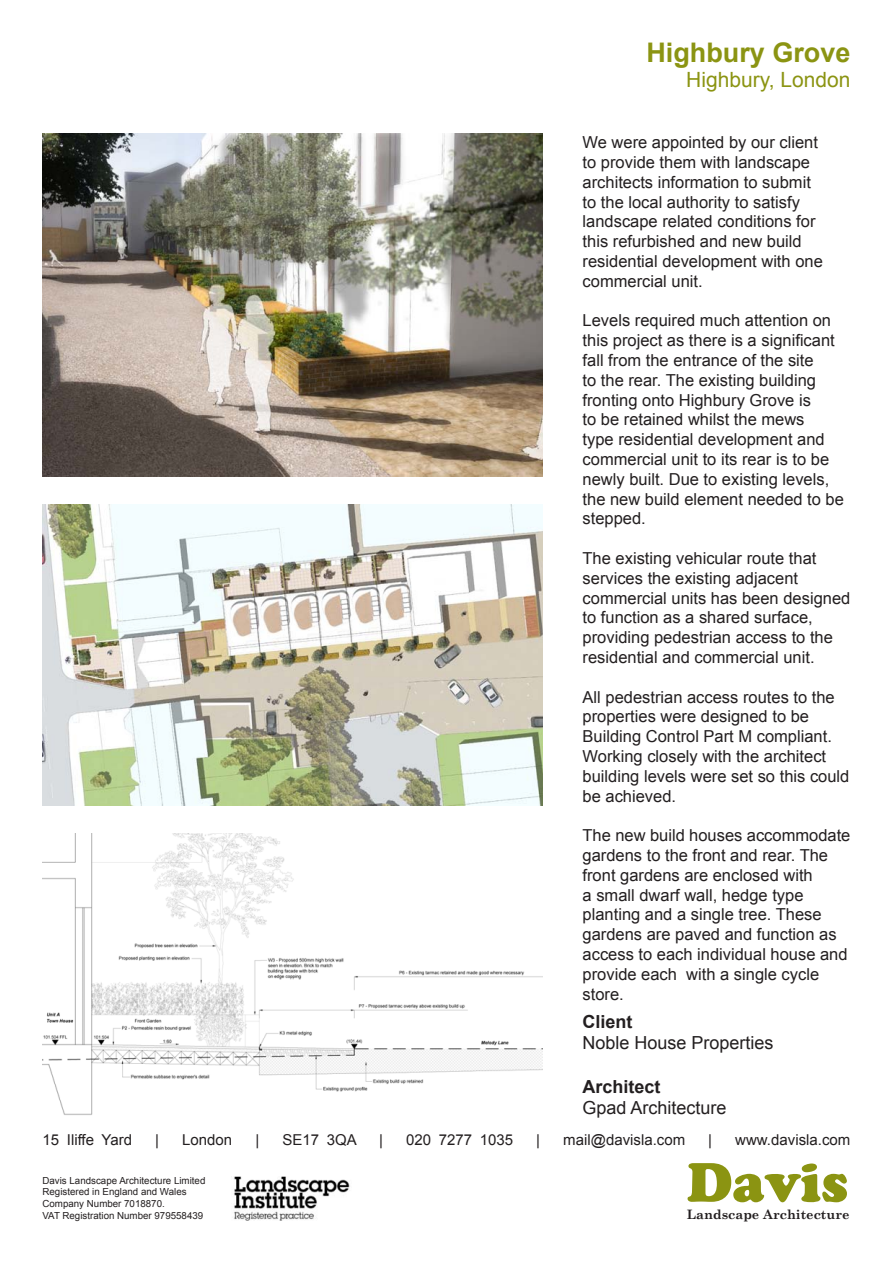
<style>
.page{position:relative;width:893px;height:1263px;background:#fff}
.page>*{position:absolute;margin:0;border:0;box-sizing:border-box;transform-origin:0 0}
.t1{font:54.3px "Cooper Black Std";color:#8b9412}
.t2{font:700 27px "Arial";color:#8b9412}
.t3{font:21px "Arial";color:#8b9412}
.t4{font:18px "Arial";color:#231f20}
.t5{font:700 18px "Arial";color:#231f20}
.t6{font:16.5px/19.8px "Arial";color:#231f20}
.t7{font:15px "Arial";color:#231f20}
.t8{font:700 13.05px "Century Schoolbook";color:#231f20}
.t9{font:9.75px/11.7px "Arial";color:#231f20}
</style>
<div class="page">
<img style="left:234px;top:1176px;width:116px;height:44px">
<img style="left:43px;top:833px;width:499px;height:282px">
<img style="left:43px;top:504px;width:499px;height:302px">
<img style="left:43px;top:134px;width:499px;height:343px">
<p class="t2" style="left:646px;top:35px;width:206px">Highbury Grove</p>
<p class="t3" style="left:686px;top:66px;width:166px">Highbury, London</p>
<p class="t6" style="left:583px;top:133px;width:242px">We were appointed by our client to provide them with landscape architects information to submit to the local authority to satisfy landscape related conditions for this refurbished and new build residential development with one commercial unit.</p>
<p class="t6" style="left:583px;top:311px;width:263px">Levels required much attention on this project as there is a significant fall from the entrance of the site<br>to the rear. The existing building fronting onto Highbury Grove is<br>to be retained whilst the mews<br>type residential development and commercial unit to its rear is to be newly built. Due to existing levels, the new build element needed to be stepped.</p>
<p class="t6" style="left:583px;top:548px;width:269px">The existing vehicular route that services the existing adjacent commercial units has been designed to function as a shared surface, providing pedestrian access to the residential and commercial unit.</p>
<p class="t6" style="left:583px;top:687px;width:268px">All pedestrian access routes to the properties were designed to be<br>Building Control Part M compliant.<br>Working closely with the architect building levels were set so this could be achieved.</p>
<p class="t6" style="left:583px;top:826px;width:269px">The new build houses accommodate gardens to the front and rear. The front gardens are enclosed with<br>a small dwarf wall, hedge type planting and a single tree. These gardens are paved and function as access to each individual house and provide each with a single cycle store.</p>
<p class="t5" style="left:583px;top:1009px;width:52px">Client</p>
<p class="t4" style="left:583px;top:1031px;width:193px">Noble House Properties</p>
<p class="t5" style="left:583px;top:1074px;width:80px">Architect</p>
<p class="t4" style="left:583px;top:1096px;width:146px">Gpad Architecture</p>
<p class="t7" style="left:43px;top:1130px;width:91px">15 Iliffe Yard</p>
<p class="t7" style="left:155px;top:1130px;width:5px">|</p>
<p class="t7" style="left:182px;top:1130px;width:52px">London</p>
<p class="t7" style="left:255px;top:1130px;width:5px">|</p>
<p class="t7" style="left:282px;top:1130px;width:76px">SE17 3QA</p>
<p class="t7" style="left:379px;top:1130px;width:5px">|</p>
<p class="t7" style="left:406px;top:1130px;width:109px">020 7277 1035</p>
<p class="t7" style="left:536px;top:1130px;width:5px">|</p>
<p class="t7" style="left:563px;top:1130px;width:123px">mail@davisla.com</p>
<p class="t7" style="left:708px;top:1130px;width:5px">|</p>
<p class="t7" style="left:735px;top:1130px;width:117px">www.davisla.com</p>
<p class="t1" style="left:687px;top:1150px;width:163px">Davis</p>
<p class="t8" style="left:687px;top:1206px;width:164px">Landscape Architecture</p>
<p class="t9" style="left:43px;top:1174px;width:164px">Davis Landscape Architecture Limited<br>Registered in England and Wales</p>
<p class="t9" style="left:43px;top:1198px;width:124px">Company Number 7018870.</p>
<p class="t9" style="left:43px;top:1209px;width:162px">VAT Registration Number 979558439</p>
</div>
